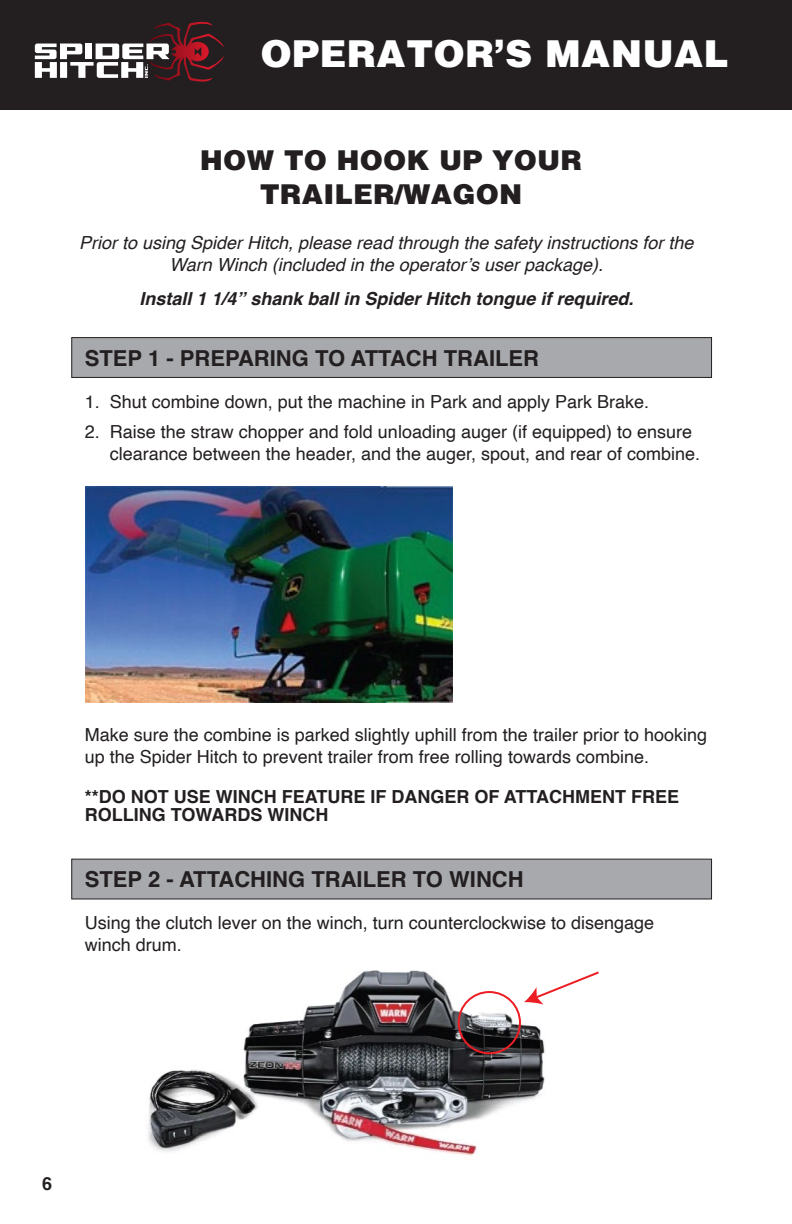
<style>
.page{position:relative;width:792px;height:1224px;background:#fff}
.page>*{position:absolute;margin:0;border:0;box-sizing:border-box;transform-origin:0 0}
.t1{font:900 38px "Helvetica";color:#fff}
.t2{font:900 28px/34px "Helvetica";color:#231f20;text-align:center}
.t3{font:700 22px "Helvetica";color:#231f20}
.t4{font:18px/22px "Helvetica";color:#231f20}
.t5{font:italic 18px/22px "Helvetica";color:#231f20;text-align:center}
.t6{font:700 18px/18px "Helvetica";color:#231f20}
.t7{font:italic 700 18px "Helvetica";color:#231f20}
</style>
<div class="page">
<div style="left:0;top:0;width:792px;height:110px;background:#231f20"></div>
<svg style="left:35px;top:23px;width:158px;height:58px"></svg>
<div style="left:71px;top:337px;width:641px;height:41px;background:#a7a9ac;border:1px solid #231f20"></div>
<img style="left:86px;top:486px;width:367px;height:217px">
<div style="left:71px;top:859px;width:641px;height:40px;background:#a7a9ac;border:1px solid #231f20"></div>
<img style="left:148px;top:970px;width:397px;height:186px">
<div style="left:458px;top:991px;width:63px;height:63px;border:2px solid #ed1d24;border-radius:50%"></div>
<svg style="left:524px;top:970px;width:75px;height:35px"></svg>
<h1 class="t1" style="left:260px;top:31px;width:470px">OPERATOR’S MANUAL</h1>
<h2 class="t2" style="left:200px;top:143px;width:384px">HOW TO HOOK UP YOUR<br>TRAILER/WAGON</h2>
<p class="t5" style="left:79px;top:232px;width:616px">Prior to using Spider Hitch, please read through the safety instructions for the<br>Warn Winch (included in the operator’s user package).</p>
<p class="t7" style="left:139px;top:287px;width:496px">Install 1 1/4” shank ball in Spider Hitch tongue if required.</p>
<p class="t3" style="left:85px;top:344px;width:456px">STEP 1 - PREPARING TO ATTACH TRAILER</p>
<p class="t4" style="left:85px;top:391px;width:566px">1. Shut combine down, put the machine in Park and apply Park Brake.</p>
<p class="t4" style="left:110px;top:421px;width:592px;text-indent:-25px">2. Raise the straw chopper and fold unloading auger (if equipped) to ensure clearance between the header, and the auger, spout, and rear of combine.</p>
<p class="t4" style="left:85px;top:724px;width:624px">Make sure the combine is parked slightly uphill from the trailer prior to hooking up the Spider Hitch to prevent trailer from free rolling towards combine.</p>
<p class="t6" style="left:85px;top:790px;width:596px">**DO NOT USE WINCH FEATURE IF DANGER OF ATTACHMENT FREE<br>ROLLING TOWARDS WINCH</p>
<p class="t3" style="left:85px;top:866px;width:440px">STEP 2 - ATTACHING TRAILER TO WINCH</p>
<p class="t4" style="left:85px;top:912px;width:571px">Using the clutch lever on the winch, turn counterclockwise to disengage winch drum.</p>
<p class="t6" style="left:42px;top:1177px;width:12px">6</p>
</div>
